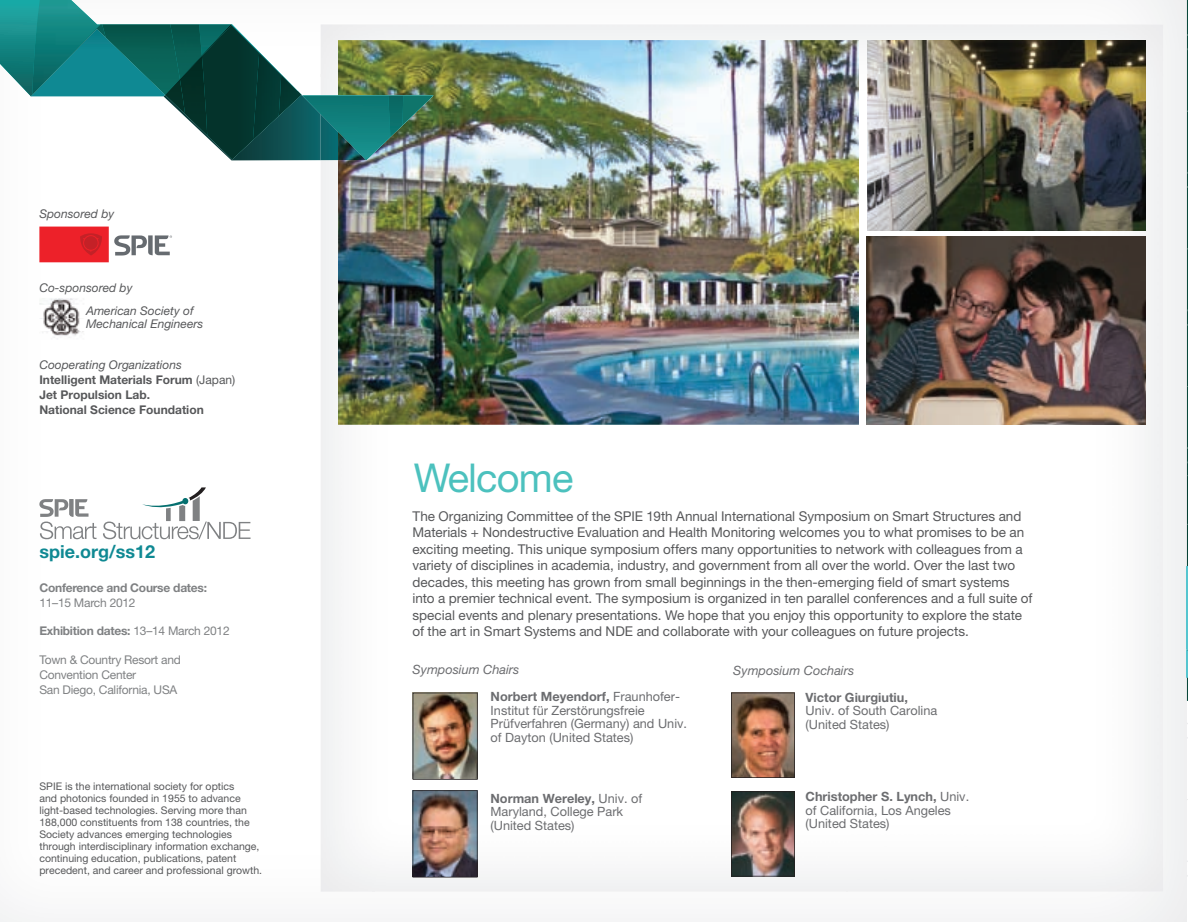
<style>
.page{position:relative;width:1188px;height:922px;background:#fff}
.page>*{position:absolute;margin:0;border:0;box-sizing:border-box;transform-origin:0 0}
.t1{font:39.75px "Helvetica Neue";letter-spacing:-.02em;color:#4cc1be}
.t2{font:700 18px "Helvetica Neue";color:#0f8993}
.t3{font:13.5px/16.5px "Helvetica Neue";color:#57585a}
.t4{font:12.75px/13.5px "Helvetica Neue";color:#6c6d70}
.t5{font:700 12.75px/27px "Helvetica Neue";color:#6c6d70}
.t6{font:italic 12.75px "Helvetica Neue";color:#6c6d70}
.t7{font:700 12px/15px "Helvetica Neue";color:#57585a}
.t8{font:12px/15px "Helvetica Neue";letter-spacing:-.02em;color:#7f8183}
.t9{font:italic 12px/22.5px "Helvetica Neue";color:#57585a}
.t10{font:700 12px "Helvetica Neue";letter-spacing:-.02em;color:#7f8183}
.t11{font:10.5px/12px "Helvetica Neue";color:#57585a}
.s1{font-weight:400;font-style:italic}
.s2{font-weight:400}
.s3{font-weight:700}
</style>
<div class="page">
<div style="left:1144px;top:0;width:43px;height:59px;background:#f0f1f2"></div>
<div style="left:1134px;top:59px;width:53px;height:862px;background:#f1f2f3"></div>
<div style="left:321px;top:161px;width:52px;height:730px;background:#f5f5f6"></div>
<img style="left:848px;top:75px;width:315px;height:816px">
<img style="left:373px;top:424px;width:475px;height:467px">
<svg style="left:39px;top:499px;width:58px;height:40px"></svg>
<svg style="left:103px;top:487px;width:148px;height:52px"></svg>
<img style="left:39px;top:298px;width:45px;height:41px">
<svg style="left:39px;top:226px;width:133px;height:36px"></svg>
<svg style="left:1187px;top:0;width:1px;height:876px"></svg>
<img style="left:413px;top:692px;width:65px;height:87px">
<img style="left:413px;top:790px;width:65px;height:87px">
<img style="left:731px;top:692px;width:64px;height:85px">
<img style="left:731px;top:791px;width:64px;height:85px">
<img style="left:866px;top:236px;width:280px;height:188px">
<img style="left:867px;top:40px;width:279px;height:190px">
<img style="left:338px;top:40px;width:521px;height:384px">
<img style="left:44px;top:0;width:53px;height:24px">
<img style="left:165px;top:95px;width:15px;height:17px">
<img style="left:180px;top:79px;width:19px;height:51px">
<img style="left:106px;top:24px;width:64px;height:71px">
<img style="left:170px;top:24px;width:29px;height:55px">
<svg style="left:0;top:0;width:44px;height:96px;background:#379c99"></svg>
<img style="left:32px;top:24px;width:74px;height:71px">
<img style="left:199px;top:24px;width:235px;height:137px">
<img style="left:202px;top:24px;width:29px;height:32px">
<img style="left:165px;top:79px;width:15px;height:16px">
<img style="left:180px;top:55px;width:22px;height:24px">
<p class="t9" style="left:39px;top:202px;width:76px">Sponsored by</p>
<p class="t9" style="left:86px;top:276px;width:109px;text-indent:-47px">Co-sponsored by<br>American Society of</p>
<p class="t9" style="left:86px;top:312px;width:119px">Mechanical Engineers</p>
<p class="t7" style="left:39px;top:356px;width:197px"><span class="s1">Cooperating Organizations<br></span>Intelligent Materials Forum <span class="s2">(Japan)<br></span>Jet Propulsion Lab.<br>National Science Foundation</p>
<h2 class="t2" style="left:39px;top:540px;width:117px">spie.org/ss12</h2>
<p class="t10" style="left:39px;top:580px;width:169px">Conference and Course dates:</p>
<p class="t8" style="left:39px;top:594px;width:98px">11–15 March 2012</p>
<p class="t10" style="left:39px;top:623px;width:192px">Exhibition dates: <span class="s2">13–14 March 2012</span></p>
<p class="t8" style="left:39px;top:651px;width:143px">Town &amp; Country Resort and<br>Convention Center<br>San Diego, California, USA</p>
<p class="t11" style="left:39px;top:779px;width:224px">SPIE is the international society for optics<br>and photonics founded in 1955 to advance light-based technologies. Serving more than 188,000 constituents from 138 countries, the Society advances emerging technologies through interdisciplinary information exchange, continuing education, publications, patent precedent, and career and professional growth.</p>
<h1 class="t1" style="left:414px;top:453px;width:161px">Welcome</h1>
<p class="t3" style="left:413px;top:507px;width:621px">The Organizing Committee of the SPIE 19th Annual International Symposium on Smart Structures and Materials + Nondestructive Evaluation and Health Monitoring welcomes you to what promises to be an exciting meeting. This unique symposium offers many opportunities to network with colleagues from a variety of disciplines in academia, industry, and government from all over the world. Over the last two decades, this meeting has grown from small beginnings in the then-emerging field of smart systems into a premier technical event. The symposium is organized in ten parallel conferences and a full suite of special events and plenary presentations. We hope that you enjoy this opportunity to explore the state of the art in Smart Systems and NDE and collaborate with your colleagues on future projects.</p>
<p class="t5" style="left:491px;top:655px;width:191px;text-indent:-78px"><span class="s1">Symposium Chairs<br></span>Norbert Meyendorf, <span class="s2">Fraunhofer-</span></p>
<p class="t4" style="left:491px;top:703px;width:198px">Institut für Zerstörungsfreie<br>Prüfverfahren (Germany) and Univ. of Dayton (United States)</p>
<p class="t4" style="left:491px;top:790px;width:153px"><span class="s3">Norman Wereley,</span> Univ. of<br>Maryland, College Park (United States)</p>
<p class="t6" style="left:733px;top:662px;width:122px">Symposium Cochairs</p>
<p class="t5" style="left:806px;top:683px;width:104px">Victor Giurgiutiu,</p>
<p class="t4" style="left:806px;top:703px;width:133px">Univ. of South Carolina (United States)</p>
<p class="t4" style="left:806px;top:789px;width:165px"><span class="s3">Christopher S. Lynch,</span> Univ. of California, Los Angeles (United States)</p>
</div>
